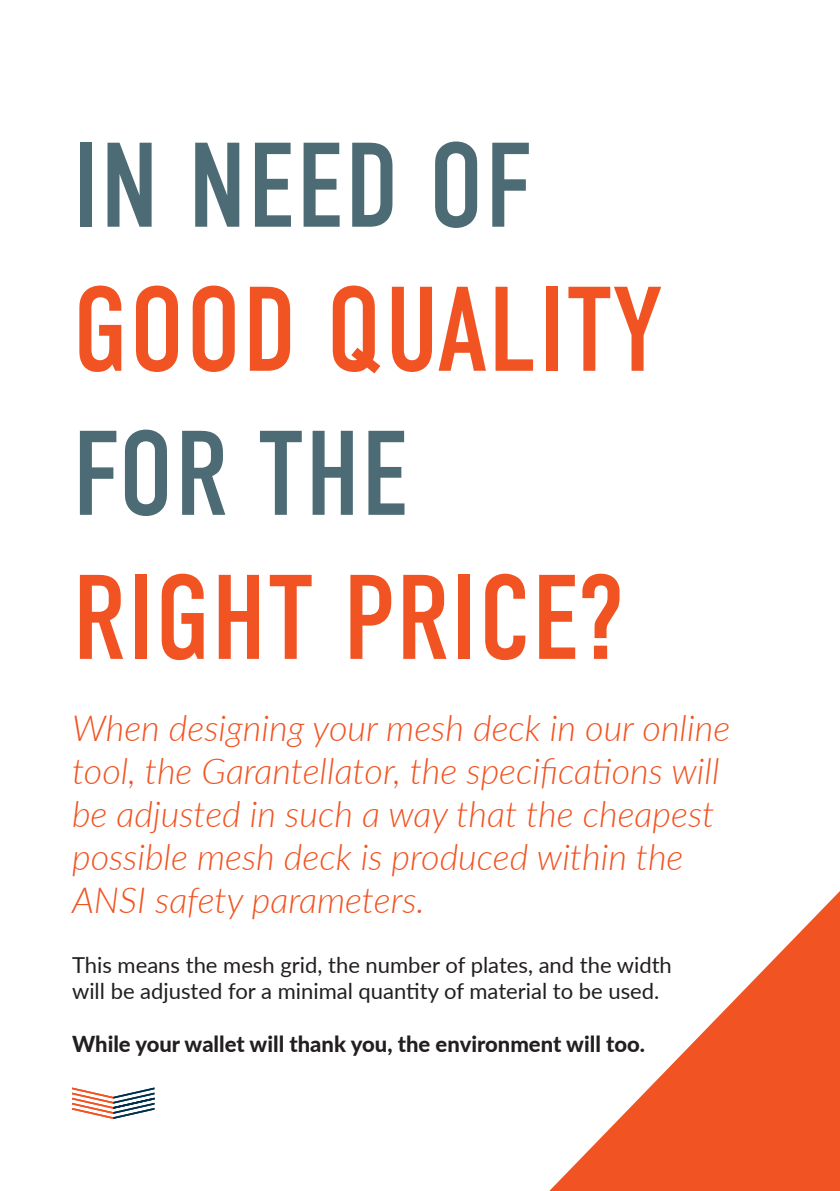
<style>
.page{position:relative;width:840px;height:1191px;background:#fff}
.page>*{position:absolute;margin:0;border:0;box-sizing:border-box;transform-origin:0 0}
.TITLES{font:120px/144px "DIN Condensed";letter-spacing:.01em;color:#f15422}
.TITLES-2{font:120px "DIN Condensed";letter-spacing:.01em;color:#4c6b75}
.Copy{font:italic 300 36px/43.2px "Lato";color:#f15422}
.Copy-2{font:22px/26.4px "Lato";color:#231f20}
.Copy-3{font:800 22px "Lato";color:#231f20}
.s1{color:#4c6b75}
</style>
<div class="page">
<svg style="left:72px;top:1087px;width:82px;height:32px"></svg>
<svg style="left:549px;top:892px;width:290px;height:299px"></svg>
<p class="TITLES-2" style="left:73px;top:118px;width:460px">IN NEED OF</p>
<p class="TITLES" style="left:73px;top:260px;width:591px">GOOD QUALITY<br><span class="s1">FOR THE</span></p>
<p class="TITLES" style="left:73px;top:548px;width:551px">RIGHT PRICE?</p>
<p class="Copy" style="left:72px;top:704px;width:659px">When designing your mesh deck in our online tool, the Garantellator, the specifications will be adjusted in such a way that the cheapest possible mesh deck is produced within the ANSI safety parameters.</p>
<p class="Copy-2" style="left:72px;top:950px;width:601px">This means the mesh grid, the number of plates, and the width will be adjusted for a minimal quantity of material to be used.</p>
<p class="Copy-3" style="left:72px;top:1027px;width:574px">While your wallet will thank you, the environment will too.</p>
</div>
